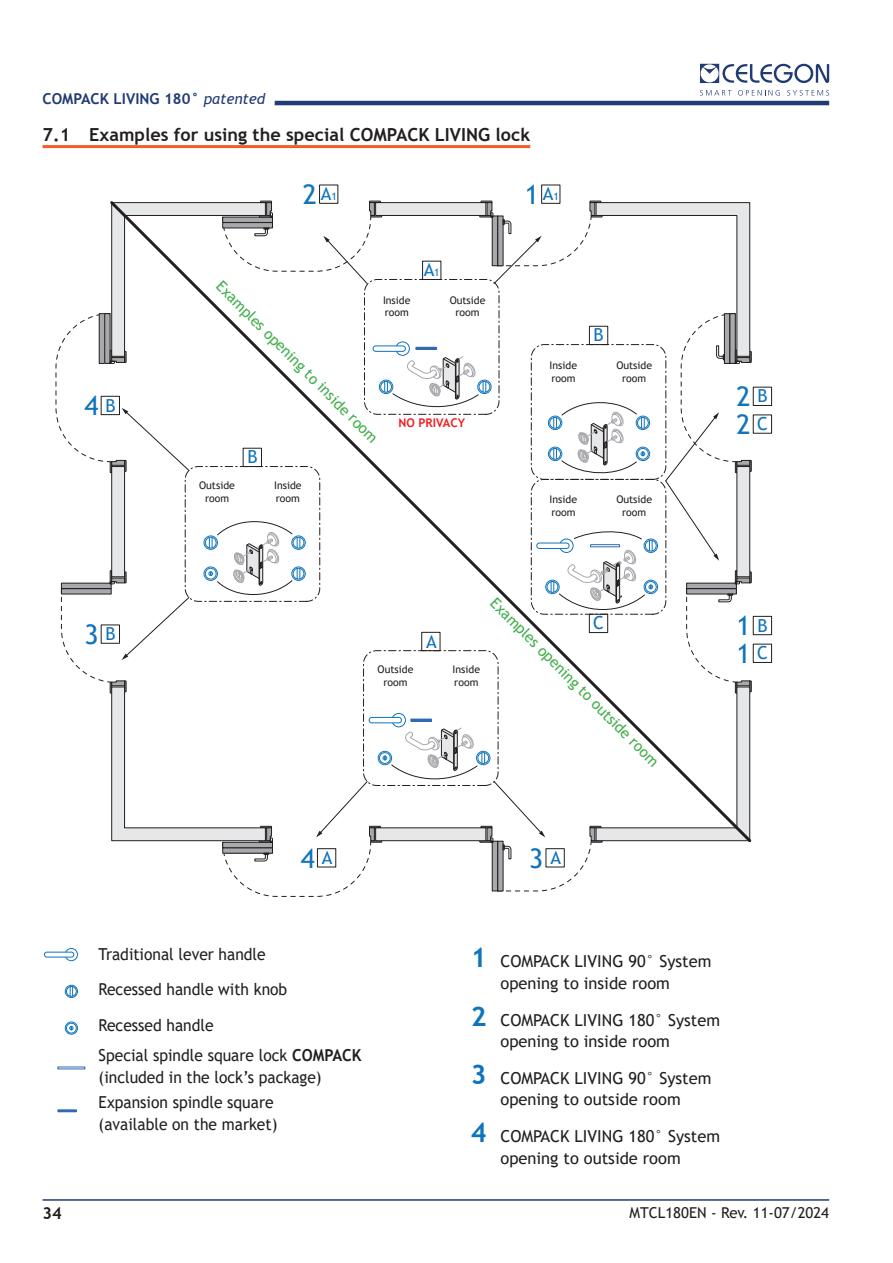
<style>
.page{position:relative;width:893px;height:1263px;background:#fff}
.page>*{position:absolute;margin:0;border:0;box-sizing:border-box;transform-origin:0 0}
.t1{font:27px/27.8px "Trebuchet MS";color:#1074bc}
.Sottotitolo_EN{font:700 18px "Trebuchet MS";color:#231f20}
.t2{font:18px "Trebuchet MS";color:#1074bc}
.Rientro{font:16.5px "Trebuchet MS";color:#231f20}
.Corpo_testo{font:16.5px "Trebuchet MS";color:#231f20;scale:.95 1}
.t3{font:700 16.5px "Trebuchet MS";color:#231f20}
.Testo_disegno{font:15px "Trebuchet MS";color:#40ae49}
.t4{font:700 15px "Trebuchet MS";color:#213b73}
.t5{font:15px "Trebuchet MS";color:#231f20}
.t6{font:700 12px "Trebuchet MS";color:#ee1d23}
.Testo_disegno-2{font:10.5px "Trebuchet MS";color:#231f20}
.s1{font-weight:400;font-style:italic}
.s2{font-size:18px}
.s3{font-size:10.5px}
.s4{font-weight:700}
.s5{font-weight:700;font-size:27px;color:#1074bc}
</style>
<div class="page">
<hr style="left:43px;top:1199px;width:786px;height:2px;background:#213b73">
<hr style="left:275px;top:101px;width:554px;height:4px;background:#213b73">
<svg style="left:700px;top:90px;width:32px;height:6px"></svg>
<svg style="left:738px;top:90px;width:42px;height:6px"></svg>
<svg style="left:787px;top:90px;width:42px;height:6px"></svg>
<svg style="left:700px;top:64px;width:129px;height:19px"></svg>
<div style="left:65px;top:1022px;width:13px;height:12px;border:1px solid #1074bc;border-radius:50%"></div>
<div style="left:66px;top:1023px;width:10px;height:10px;border:1px solid #1074bc;border-radius:50%"></div>
<svg style="left:70px;top:1026px;width:3px;height:4px"></svg>
<div style="left:65px;top:948px;width:13px;height:13px;border:1px solid #1074bc;border-radius:50%"></div>
<div style="left:44px;top:952px;width:30px;height:5px;background:#fff;border-radius:2px"></div>
<div style="left:44px;top:952px;width:30px;height:5px;border:1px solid #1074bc;border-radius:2px"></div>
<div style="left:65px;top:985px;width:13px;height:13px;border:1px solid #1074bc;border-radius:50%"></div>
<div style="left:66px;top:986px;width:10px;height:10px;border:1px solid #1074bc;border-radius:50%"></div>
<svg style="left:70px;top:987px;width:3px;height:9px"></svg>
<svg style="left:58px;top:1110px;width:18px;height:2px"></svg>
<div style="left:753px;top:387px;width:19px;height:19px;border:1px solid #231f20"></div>
<div style="left:753px;top:415px;width:19px;height:18px;border:1px solid #231f20"></div>
<div style="left:753px;top:616px;width:19px;height:19px;border:1px solid #231f20"></div>
<div style="left:753px;top:644px;width:19px;height:19px;border:1px solid #231f20"></div>
<div style="left:319px;top:185px;width:19px;height:19px;border:1px solid #231f20"></div>
<div style="left:541px;top:185px;width:19px;height:19px;border:1px solid #231f20"></div>
<svg style="left:56px;top:201px;width:696px;height:696px"></svg>
<hr style="left:43px;top:145px;width:487px;height:3px;background:#f15c29">
<p class="t4" style="left:43px;top:89px;width:224px">COMPACK LIVING 180° <span class="s1">patented</span></p>
<p class="Sottotitolo_EN" style="left:43px;top:123px;width:489px">7.1 Examples for using the special COMPACK LIVING lock</p>
<p class="t1" style="left:303px;top:180px;width:36px">2<span class="s2">A</span><span class="s3">1</span></p>
<p class="t1" style="left:525px;top:180px;width:36px">1<span class="s2">A</span><span class="s3">1</span></p>
<p class="t1" style="left:84px;top:391px;width:33px">4 <span class="s2">B</span></p>
<p class="t2" style="left:424px;top:259px;width:18px">A<span class="s3">1</span></p>
<p class="Testo_disegno" style="left:225px;top:277px;width:223px;rotate:45deg">Examples opening to inside room</p>
<p class="Testo_disegno-2" style="left:383px;top:293px;width:29px">Inside</p>
<p class="Testo_disegno-2" style="left:385px;top:306px;width:26px">room</p>
<p class="Testo_disegno-2" style="left:450px;top:293px;width:37px">Outside</p>
<p class="Testo_disegno-2" style="left:456px;top:306px;width:26px">room</p>
<p class="t6" style="left:398px;top:415px;width:68px">NO PRIVACY</p>
<p class="Testo_disegno-2" style="left:199px;top:479px;width:37px">Outside</p>
<p class="Testo_disegno-2" style="left:205px;top:491px;width:26px">room</p>
<p class="t2" style="left:247px;top:446px;width:12px">B</p>
<p class="Testo_disegno-2" style="left:274px;top:479px;width:29px">Inside</p>
<p class="Testo_disegno-2" style="left:276px;top:491px;width:26px">room</p>
<p class="Testo_disegno-2" style="left:550px;top:359px;width:29px">Inside</p>
<p class="Testo_disegno-2" style="left:551px;top:371px;width:26px">room</p>
<p class="t2" style="left:594px;top:324px;width:12px">B</p>
<p class="Testo_disegno-2" style="left:616px;top:359px;width:37px">Outside</p>
<p class="Testo_disegno-2" style="left:622px;top:371px;width:26px">room</p>
<p class="Testo_disegno-2" style="left:550px;top:493px;width:29px">Inside</p>
<p class="Testo_disegno-2" style="left:551px;top:505px;width:26px">room</p>
<p class="Testo_disegno-2" style="left:616px;top:493px;width:37px">Outside</p>
<p class="Testo_disegno-2" style="left:622px;top:505px;width:26px">room</p>
<p class="t1" style="left:736px;top:382px;width:33px">2 <span class="s2">B<br></span>2 <span class="s2">C</span></p>
<p class="t1" style="left:84px;top:620px;width:33px">3 <span class="s2">B</span></p>
<p class="Testo_disegno-2" style="left:378px;top:663px;width:37px">Outside</p>
<p class="Testo_disegno-2" style="left:383px;top:675px;width:26px">room</p>
<p class="t2" style="left:426px;top:630px;width:12px">A</p>
<p class="Testo_disegno-2" style="left:453px;top:663px;width:29px">Inside</p>
<p class="Testo_disegno-2" style="left:454px;top:675px;width:26px">room</p>
<p class="Testo_disegno" style="left:500px;top:593px;width:233px;rotate:45deg">Examples opening to outside room</p>
<p class="t2" style="left:593px;top:612px;width:12px">C</p>
<p class="t1" style="left:736px;top:612px;width:33px">1 <span class="s2">B<br></span>1 <span class="s2">C</span></p>
<p class="t3" style="left:43px;top:1203px;width:21px">34</p>
<p class="t1" style="left:529px;top:844px;width:16px">3</p>
<p class="t1" style="left:301px;top:844px;width:33px">4 <span class="s2">A</span></p>
<p class="t2" style="left:550px;top:846px;width:12px">A</p>
<p class="Corpo_testo" style="left:99px;top:943px;width:177px">Traditional lever handle</p>
<p class="Corpo_testo" style="left:99px;top:979px;width:200px">Recessed handle with knob</p>
<p class="Corpo_testo" style="left:99px;top:1015px;width:122px">Recessed handle</p>
<p class="Corpo_testo" style="left:99px;top:1045px;width:278px">Special spindle square lock <span class="s4">COMPACK</span></p>
<p class="Corpo_testo" style="left:99px;top:1066px;width:236px">(included in the lock’s package)</p>
<p class="Corpo_testo" style="left:99px;top:1092px;width:186px">Expansion spindle square</p>
<p class="Corpo_testo" style="left:99px;top:1114px;width:190px">(available on the market)</p>
<p class="Rientro" style="left:471px;top:951px;width:242px"><span class="s5">1</span> COMPACK LIVING 90° System</p>
<p class="Rientro" style="left:500px;top:973px;width:171px">opening to inside room</p>
<p class="Rientro" style="left:471px;top:1009px;width:251px"><span class="s5">2</span> COMPACK LIVING 180° System</p>
<p class="Rientro" style="left:500px;top:1031px;width:171px">opening to inside room</p>
<p class="Rientro" style="left:471px;top:1067px;width:242px"><span class="s5">3</span> COMPACK LIVING 90° System</p>
<p class="Rientro" style="left:500px;top:1089px;width:182px">opening to outside room</p>
<p class="Rientro" style="left:471px;top:1126px;width:251px"><span class="s5">4</span> COMPACK LIVING 180° System</p>
<p class="Rientro" style="left:500px;top:1147px;width:182px">opening to outside room</p>
<p class="t5" style="left:629px;top:1203px;width:201px">MTCL180EN - Rev. 11-07/2024</p>
</div>
